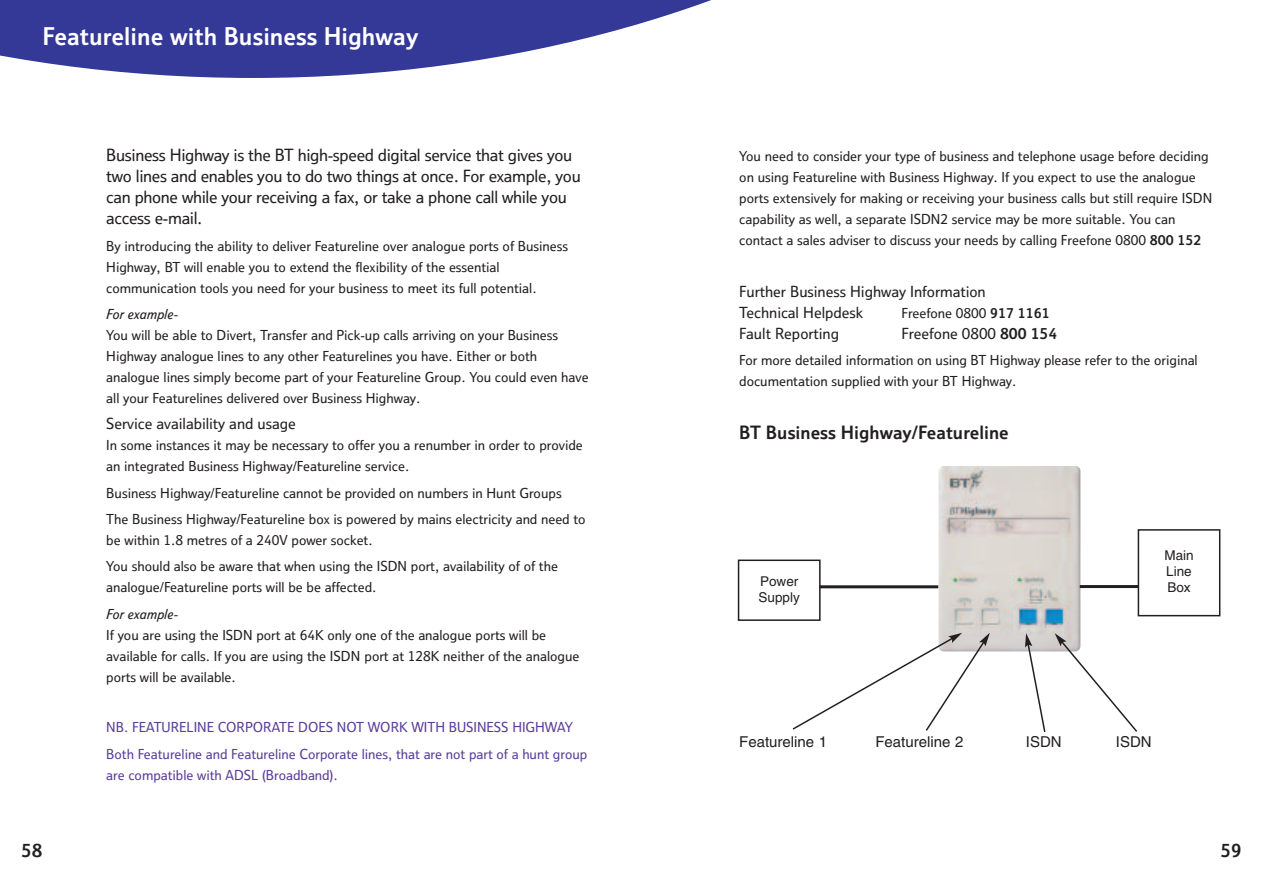
<style>
.page{position:relative;width:1263px;height:893px;background:#fff}
.page>*{position:absolute;margin:0;border:0;box-sizing:border-box;transform-origin:0 0}
.t1{font:24px "BT Bold";color:#fff}
.t2{font:18px "BT Bold";color:#231f20}
.t3{font:16.5px/21px "BT Medium";letter-spacing:-.015em;color:#231f20}
.t4{font:15px/21px "BT Medium";color:#231f20}
.t5{font:15px "Helvetica";color:#231f20}
.t6{font:13.5px/21px "BT Medium";color:#231f20}
.t7{font:13.5px/26.2px "BT Medium";color:#593e99}
.t8{font:italic 13.5px "BT Medium";color:#231f20}
.t9{font:13.5px/16.2px "Helvetica";color:#231f20}
.s1{font-family:"BT Bold"}
</style>
<div class="page">
<svg style="left:0;top:0;width:711px;height:78px;fill:#343896"></svg>
<img style="left:938px;top:466px;width:142px;height:185px">
<svg style="left:792px;top:633px;width:198px;height:98px"></svg>
<svg style="left:1025px;top:633px;width:21px;height:99px"></svg>
<svg style="left:1055px;top:633px;width:83px;height:99px"></svg>
<div style="left:738px;top:560px;width:82px;height:61px;border:2px solid #231f20"></div>
<div style="left:1138px;top:529px;width:82px;height:87px;border:2px solid #231f20"></div>
<hr style="left:819px;top:585px;width:119px;height:3px;background:#231f20">
<hr style="left:1080px;top:585px;width:58px;height:3px;background:#231f20">
<h1 class="t1" style="left:43px;top:27px;width:377px">Featureline with Business Highway</h1>
<h2 class="t2" style="left:21px;top:843px;width:23px">58</h2>
<p class="t3" style="left:106px;top:146px;width:476px">Business Highway is the BT high-speed digital service that gives you two lines and enables you to do two things at once. For example, you can phone while your receiving a fax, or take a phone call while you access e-mail.</p>
<p class="t6" style="left:106px;top:237px;width:463px">By introducing the ability to deliver Featureline over analogue ports of Business<br>Highway, BT will enable you to extend the flexibility of the essential communication tools you need for your business to meet its full potential.</p>
<p class="t8" style="left:106px;top:309px;width:73px">For example-</p>
<p class="t6" style="left:106px;top:326px;width:484px">You will be able to Divert, Transfer and Pick-up calls arriving on your Business Highway analogue lines to any other Featurelines you have. Either or both analogue lines simply become part of your Featureline Group. You could even have all your Featurelines delivered over Business Highway.</p>
<p class="t4" style="left:106px;top:415px;width:191px">Service availability and usage</p>
<p class="t6" style="left:106px;top:436px;width:478px">In some instances it may be necessary to offer you a renumber in order to provide an integrated Business Highway/Featureline service.</p>
<p class="t6" style="left:106px;top:481px;width:481px;line-height:26.2px">Business Highway/Featureline cannot be provided on numbers in Hunt Groups<br>The Business Highway/Featureline box is powered by mains electricity and need to</p>
<p class="t6" style="left:106px;top:528px;width:453px;line-height:26.2px">be within 1.8 metres of a 240V power socket.<br>You should also be aware that when using the ISDN port, availability of of the</p>
<p class="t6" style="left:106px;top:578px;width:272px">analogue/Featureline ports will be be affected.</p>
<p class="t8" style="left:106px;top:609px;width:73px">For example-</p>
<p class="t6" style="left:106px;top:626px;width:475px">If you are using the ISDN port at 64K only one of the analogue ports will be available for calls. If you are using the ISDN port at 128K neither of the analogue ports will be available.</p>
<p class="t7" style="left:106px;top:716px;width:483px">NB. FEATURELINE CORPORATE DOES NOT WORK WITH BUSINESS HIGHWAY<br>Both Featureline and Featureline Corporate lines, that are not part of a hunt group</p>
<p class="t7" style="left:106px;top:763px;width:233px">are compatible with ADSL (Broadband).</p>
<p class="t6" style="left:739px;top:146px;width:474px">You need to consider your type of business and telephone usage before deciding on using Featureline with Business Highway. If you expect to use the analogue ports extensively for making or receiving your business calls but still require ISDN capability as well, a separate ISDN2 service may be more suitable. You can contact a sales adviser to discuss your needs by calling Freefone 0800 <span class="s1">800 152</span></p>
<p class="t4" style="left:739px;top:283px;width:248px">Further Business Highway Information<br>Technical Helpdesk</p>
<p class="t6" style="left:901px;top:304px;width:150px">Freefone 0800 <span class="s1">917 1161</span></p>
<p class="t4" style="left:739px;top:325px;width:101px">Fault Reporting</p>
<p class="t4" style="left:901px;top:325px;width:157px">Freefone 0800 <span class="s1">800 154</span></p>
<p class="t6" style="left:739px;top:351px;width:460px">For more detailed information on using BT Highway please refer to the original documentation supplied with your BT Highway.</p>
<h2 class="t2" style="left:739px;top:425px;width:271px">BT Business Highway/Featureline</h2>
<p class="t9" style="left:758px;top:574px;width:43px">Power<br>Supply</p>
<p class="t9" style="left:1164px;top:548px;width:31px">Main<br>Line<br>Box</p>
<p class="t5" style="left:739px;top:736px;width:89px">Featureline 1</p>
<p class="t5" style="left:875px;top:736px;width:89px">Featureline 2</p>
<p class="t5" style="left:1026px;top:736px;width:37px">ISDN</p>
<p class="t5" style="left:1116px;top:736px;width:37px">ISDN</p>
<h2 class="t2" style="left:1220px;top:843px;width:23px">59</h2>
</div>
